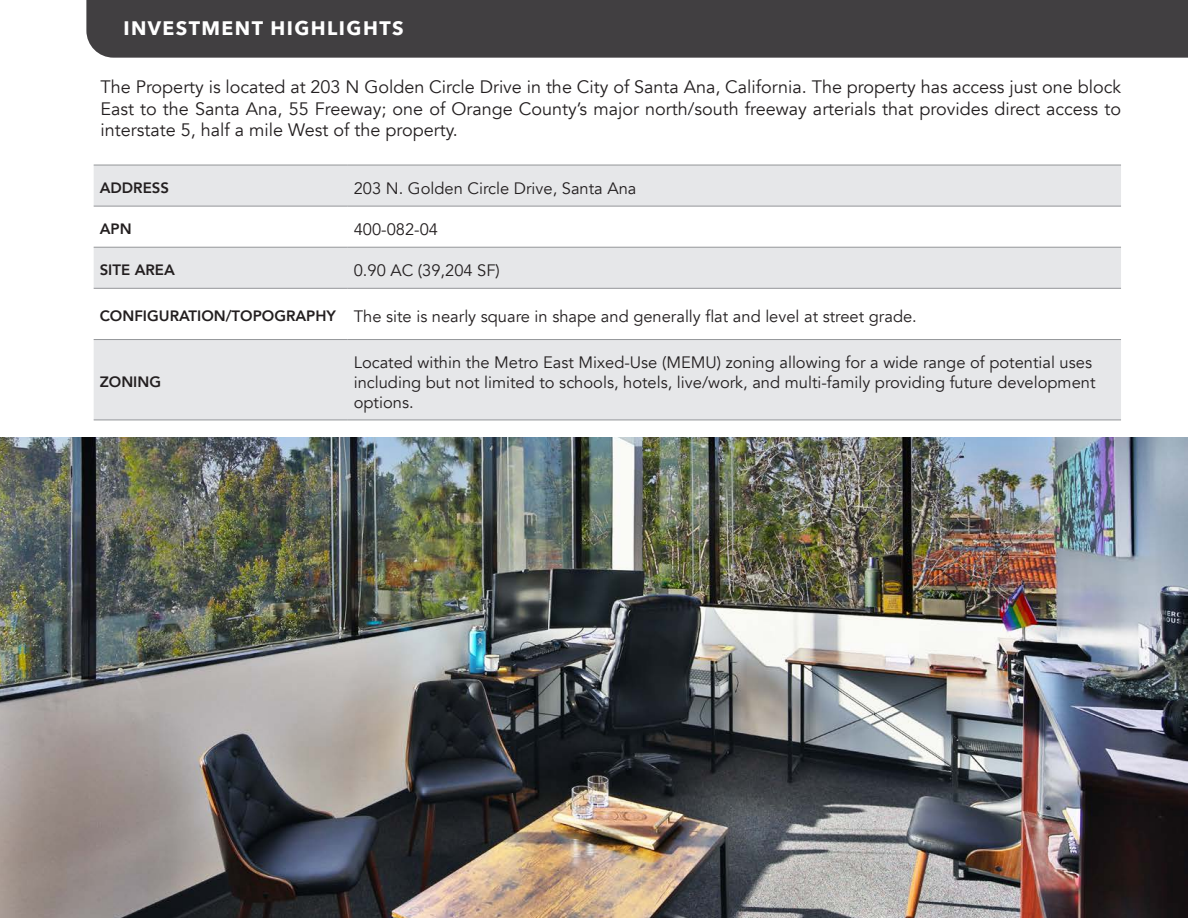
<style>
.page{position:relative;width:1188px;height:918px;background:#fff}
.page>*{position:absolute;margin:0;border:0;box-sizing:border-box;transform-origin:0 0}
.t1{font:700 19.5px "Avenir Next";letter-spacing:.075em;color:#fff}
.t2{font:18px/21.6px "Avenir";color:#231f20;text-align:justify}
.t3{font:16.5px/19.8px "Avenir";color:#231f20}
.t4{font:800 15px "Avenir";color:#231f20}
</style>
<div class="page">
<div style="left:94px;top:166px;width:1027px;height:254px;background:#e6e7e9"></div>
<svg style="left:94px;top:207px;width:1027px;height:132px"></svg>
<hr style="left:94px;top:165px;width:254px;height:1px;background:#939598">
<hr style="left:348px;top:165px;width:773px;height:1px;background:#939598">
<hr style="left:94px;top:206px;width:254px;height:1px;background:#939598">
<hr style="left:348px;top:206px;width:773px;height:1px;background:#939598">
<hr style="left:94px;top:247px;width:254px;height:1px;background:#939598">
<hr style="left:348px;top:247px;width:773px;height:1px;background:#939598">
<hr style="left:94px;top:288px;width:254px;height:1px;background:#939598">
<hr style="left:348px;top:288px;width:773px;height:1px;background:#939598">
<hr style="left:94px;top:339px;width:254px;height:1px;background:#939598">
<hr style="left:348px;top:339px;width:773px;height:1px;background:#939598">
<hr style="left:94px;top:420px;width:254px;height:1px;background:#939598">
<hr style="left:348px;top:420px;width:773px;height:1px;background:#939598">
<img style="left:0;top:437px;width:1188px;height:481px">
<div style="left:86px;top:0;width:1102px;height:58px;background:#413f41"></div>
<p class="t1" style="left:123px;top:11px;width:282px">INVESTMENT HIGHLIGHTS</p>
<p class="t2" style="left:100px;top:76px;width:1022px">The Property is located at 203 N Golden Circle Drive in the City of Santa Ana, California. The property has access just one block East to the Santa Ana, 55 Freeway; one of Orange County’s major north/south freeway arterials that provides direct access to interstate 5, half a mile West of the property.</p>
<p class="t4" style="left:100px;top:176px;width:71px">ADDRESS</p>
<p class="t3" style="left:354px;top:179px;width:284px">203 N. Golden Circle Drive, Santa Ana</p>
<p class="t4" style="left:100px;top:217px;width:33px">APN</p>
<p class="t3" style="left:354px;top:220px;width:86px">400-082-04</p>
<p class="t4" style="left:100px;top:258px;width:77px">SITE AREA</p>
<p class="t3" style="left:354px;top:261px;width:148px">0.90 AC (39,204 SF)</p>
<p class="t4" style="left:100px;top:305px;width:238px">CONFIGURATION/TOPOGRAPHY</p>
<p class="t3" style="left:354px;top:307px;width:565px">The site is nearly square in shape and generally flat and level at street grade.</p>
<p class="t4" style="left:100px;top:370px;width:63px">ZONING</p>
<p class="t3" style="left:354px;top:353px;width:743px">Located within the Metro East Mixed-Use (MEMU) zoning allowing for a wide range of potential uses including but not limited to schools, hotels, live/work, and multi-family providing future development options.</p>
</div>
